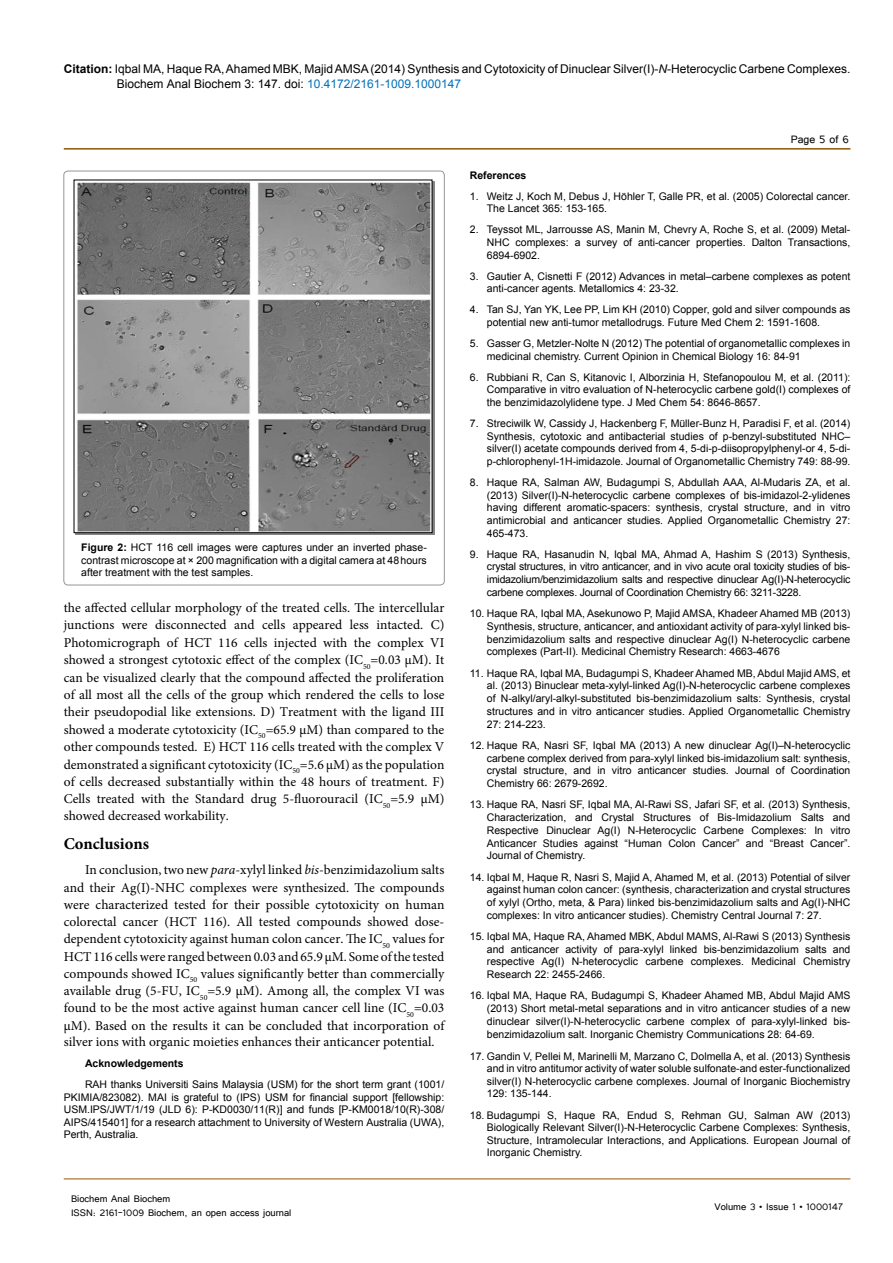
<style>
.page{position:relative;width:893px;height:1263px;background:#fff}
.page>*{position:absolute;margin:0;border:0;box-sizing:border-box;transform-origin:0 0}
.t1{font:700 16.5px "Minion Pro";color:#000}
.t2{font:13.5px/17.4px "Minion Pro";color:#000;text-align:justify}
.t3{font:13.5px "Tunga";color:#000}
.t4{font:12px/15px "Arial";color:#000}
.t5{font:12px/14.4px "Tunga";color:#000}
.t6{font:10.5px/12.6px "Arial";color:#000;text-align:justify}
.t7{font:700 10.5px "Arial";color:#000}
.s1{font-weight:700}
.s2{font-style:italic}
.s3{color:#0072bc}
</style>
<div class="page">
<hr style="left:64px;top:148px;width:786px;height:2px;background:#905501">
<hr style="left:64px;top:1179px;width:786px;height:1px;background:#905501">
<div style="left:64px;top:171px;width:380px;height:414px;border:1px solid #939598;border-radius:4px"></div>
<img style="left:77px;top:182px;width:353px;height:349px">
<p class="t4" style="left:117px;top:61px;width:735px;text-indent:-53px"><span class="s1">Citation:</span> Iqbal MA, Haque RA, Ahamed MBK, Majid AMSA (2014) Synthesis and Cytotoxicity of Dinuclear Silver(I)-<span class="s2">N</span>-Heterocyclic Carbene Complexes.<br>Biochem Anal Biochem 3: 147. doi: <span class="s3">10.4172/2161-1009.1000147</span></p>
<p class="t6" style="left:81px;top:541px;width:347px"><span class="s1">Figure 2:</span> HCT 116 cell images were captures under an inverted phase&shy;contrast microscope at × 200 magnification with a digital camera at 48hours after treatment with the test samples.</p>
<p class="t2" style="left:64px;top:599px;width:382px">the affected cellular morphology of the treated cells. The intercellular junctions were disconnected and cells appeared less intacted. C)<br>Photomicrograph of HCT 116 cells injected with the complex VI showed a strongest cytotoxic effect of the complex (IC<sub>50</sub>=0.03 µM). It can be visualized clearly that the compound affected the proliferation of all most all the cells of the group which rendered the cells to lose their pseudopodial like extensions. D) Treatment with the ligand III showed a moderate cytotoxicity (IC<sub>50</sub>=65.9 µM) than compared to the other compounds tested. E) HCT 116 cells treated with the complex V demonstrated a significant cytotoxicity (IC<sub>50</sub>=5.6 µM) as the population of cells decreased substantially within the 48 hours of treatment. F)<br>Cells treated with the Standard drug 5-fluorouracil (IC<sub>50</sub>=5.9 µM) showed decreased workability.</p>
<h1 class="t1" style="left:64px;top:832px;width:87px">Conclusions</h1>
<p class="t2" style="left:64px;top:861px;width:382px;text-indent:21px">In conclusion, two new <span class="s2">para</span>-xylyl linked <span class="s2">bis</span>-benzimidazolium salts and their Ag(I)-NHC complexes were synthesized. The compounds were characterized tested for their possible cytotoxicity on human colorectal cancer (HCT 116). All tested compounds showed dose&shy;dependent cytotoxicity against human colon cancer. The IC<sub>50</sub> values for HCT 116 cells were ranged between 0.03 and 65.9 μM. Some of the tested compounds showed IC<sub>50</sub> values significantly better than commercially available drug (5-FU, IC<sub>50</sub>=5.9 μM). Among all, the complex VI was found to be the most active against human cancer cell line (IC<sub>50</sub>=0.03 μM). Based on the results it can be concluded that incorporation of silver ions with organic moieties enhances their anticancer potential.</p>
<p class="t7" style="left:85px;top:1056px;width:100px">Acknowledgements</p>
<p class="t6" style="left:64px;top:1078px;width:382px;text-indent:21px">RAH thanks Universiti Sains Malaysia (USM) for the short term grant (1001/ PKIMIA/823082). MAI is grateful to (IPS) USM for financial support [fellowship:<br>USM.IPS/JWT/1/19 (JLD 6): P-KD0030/11(R)] and funds [P-KM0018/10(R)-308/ AIPS/415401] for a research attachment to University of Western Australia (UWA), Perth, Australia.</p>
<p class="t5" style="left:71px;top:1190px;width:222px">Biochem Anal Biochem<br>ISSN: 2161-1009 Biochem, an open access journal</p>
<p class="t3" style="left:791px;top:131px;width:60px">Page 5 of 6</p>
<p class="t7" style="left:470px;top:168px;width:58px">References</p>
<p class="t6" style="left:487px;top:190px;width:365px;text-indent:-17px">1. Weitz J, Koch M, Debus J, Höhler T, Galle PR, et al. (2005) Colorectal cancer.<br>The Lancet 365: 153-165.</p>
<p class="t6" style="left:487px;top:224px;width:365px;text-indent:-17px">2. Teyssot ML, Jarrousse AS, Manin M, Chevry A, Roche S, et al. (2009) Metal-NHC complexes: a survey of anti-cancer properties. Dalton Transactions, 6894-6902.</p>
<p class="t6" style="left:487px;top:270px;width:365px;text-indent:-17px">3. Gautier A, Cisnetti F (2012) Advances in metal–carbene complexes as potent anti-cancer agents. Metallomics 4: 23-32.</p>
<p class="t6" style="left:487px;top:304px;width:365px;text-indent:-17px">4. Tan SJ, Yan YK, Lee PP, Lim KH (2010) Copper, gold and silver compounds as potential new anti-tumor metallodrugs. Future Med Chem 2: 1591-1608.</p>
<p class="t6" style="left:487px;top:337px;width:365px;text-indent:-17px">5. Gasser G, Metzler-Nolte N (2012) The potential of organometallic complexes in medicinal chemistry. Current Opinion in Chemical Biology 16: 84-91</p>
<p class="t6" style="left:487px;top:371px;width:365px;text-indent:-17px">6. Rubbiani R, Can S, Kitanovic I, Alborzinia H, Stefanopoulou M, et al. (2011):<br>Comparative in vitro evaluation of N-heterocyclic carbene gold(I) complexes of the benzimidazolylidene type. J Med Chem 54: 8646-8657.</p>
<p class="t6" style="left:487px;top:417px;width:365px;text-indent:-17px">7. Streciwilk W, Cassidy J, Hackenberg F, Müller-Bunz H, Paradisi F, et al. (2014)<br>Synthesis, cytotoxic and antibacterial studies of p-benzyl-substituted NHC– silver(I) acetate compounds derived from 4, 5-di-p-diisopropylphenyl-or 4, 5-di&shy;p-chlorophenyl-1H-imidazole. Journal of Organometallic Chemistry 749: 88-99.</p>
<p class="t6" style="left:487px;top:476px;width:365px;text-indent:-17px">8. Haque RA, Salman AW, Budagumpi S, Abdullah AAA, Al-Mudaris ZA, et al. (2013) Silver(I)-N-heterocyclic carbene complexes of bis-imidazol-2-ylidenes having different aromatic-spacers: synthesis, crystal structure, and in vitro antimicrobial and anticancer studies. Applied Organometallic Chemistry 27:<br>465-473.</p>
<p class="t6" style="left:487px;top:548px;width:365px;text-indent:-17px">9. Haque RA, Hasanudin N, Iqbal MA, Ahmad A, Hashim S (2013) Synthesis, crystal structures, in vitro anticancer, and in vivo acute oral toxicity studies of bis&shy;imidazolium/benzimidazolium salts and respective dinuclear Ag(I)-N-heterocyclic carbene complexes. Journal of Coordination Chemistry 66: 3211-3228.</p>
<p class="t6" style="left:487px;top:607px;width:365px;text-indent:-17px">10. Haque RA, Iqbal MA, Asekunowo P, Majid AMSA, Khadeer Ahamed MB (2013)<br>Synthesis, structure, anticancer, and antioxidant activity of para-xylyl linked bis&shy;benzimidazolium salts and respective dinuclear Ag(I) N-heterocyclic carbene complexes (Part-II). Medicinal Chemistry Research: 4663-4676</p>
<p class="t6" style="left:487px;top:667px;width:365px;text-indent:-17px">11. Haque RA, Iqbal MA, Budagumpi S, Khadeer Ahamed MB, Abdul Majid AMS, et al. (2013) Binuclear meta-xylyl-linked Ag(I)-N-heterocyclic carbene complexes of N-alkyl/aryl-alkyl-substituted bis-benzimidazolium salts: Synthesis, crystal structures and in vitro anticancer studies. Applied Organometallic Chemistry 27: 214-223.</p>
<p class="t6" style="left:487px;top:739px;width:365px;text-indent:-17px">12. Haque RA, Nasri SF, Iqbal MA (2013) A new dinuclear Ag(I)–N-heterocyclic carbene complex derived from para-xylyl linked bis-imidazolium salt: synthesis, crystal structure, and in vitro anticancer studies. Journal of Coordination Chemistry 66: 2679-2692.</p>
<p class="t6" style="left:487px;top:798px;width:365px;text-indent:-17px">13. Haque RA, Nasri SF, Iqbal MA, Al-Rawi SS, Jafari SF, et al. (2013) Synthesis, Characterization, and Crystal Structures of Bis-Imidazolium Salts and Respective Dinuclear Ag(I) N-Heterocyclic Carbene Complexes: In vitro Anticancer Studies against “Human Colon Cancer” and “Breast Cancer”.<br>Journal of Chemistry.</p>
<p class="t6" style="left:487px;top:871px;width:365px;text-indent:-17px">14. Iqbal M, Haque R, Nasri S, Majid A, Ahamed M, et al. (2013) Potential of silver against human colon cancer: (synthesis, characterization and crystal structures of xylyl (Ortho, meta, &amp; Para) linked bis-benzimidazolium salts and Ag(I)-NHC complexes: In vitro anticancer studies). Chemistry Central Journal 7: 27.</p>
<p class="t6" style="left:487px;top:930px;width:365px;text-indent:-17px">15. Iqbal MA, Haque RA, Ahamed MBK, Abdul MAMS, Al-Rawi S (2013) Synthesis and anticancer activity of para-xylyl linked bis-benzimidazolium salts and respective Ag(I) N-heterocyclic carbene complexes. Medicinal Chemistry Research 22: 2455-2466.</p>
<p class="t6" style="left:487px;top:989px;width:365px;text-indent:-17px">16. Iqbal MA, Haque RA, Budagumpi S, Khadeer Ahamed MB, Abdul Majid AMS (2013) Short metal-metal separations and in vitro anticancer studies of a new dinuclear silver(I)-N-heterocyclic carbene complex of para-xylyl-linked bis&shy;benzimidazolium salt. Inorganic Chemistry Communications 28: 64-69.</p>
<p class="t6" style="left:487px;top:1050px;width:365px;text-indent:-17px">17. Gandin V, Pellei M, Marinelli M, Marzano C, Dolmella A, et al. (2013) Synthesis and in vitro antitumor activity of water soluble sulfonate-and ester-functionalized silver(I) N-heterocyclic carbene complexes. Journal of Inorganic Biochemistry 129: 135-144.</p>
<p class="t6" style="left:487px;top:1108px;width:365px;text-indent:-17px">18. Budagumpi S, Haque RA, Endud S, Rehman GU, Salman AW (2013)<br>Biologically Relevant Silver(I)-N-Heterocyclic Carbene Complexes: Synthesis, Structure, Intramolecular Interactions, and Applications. European Journal of Inorganic Chemistry.</p>
<p class="t5" style="left:714px;top:1199px;width:130px">Volume 3 • Issue 1 • 1000147</p>
</div>
